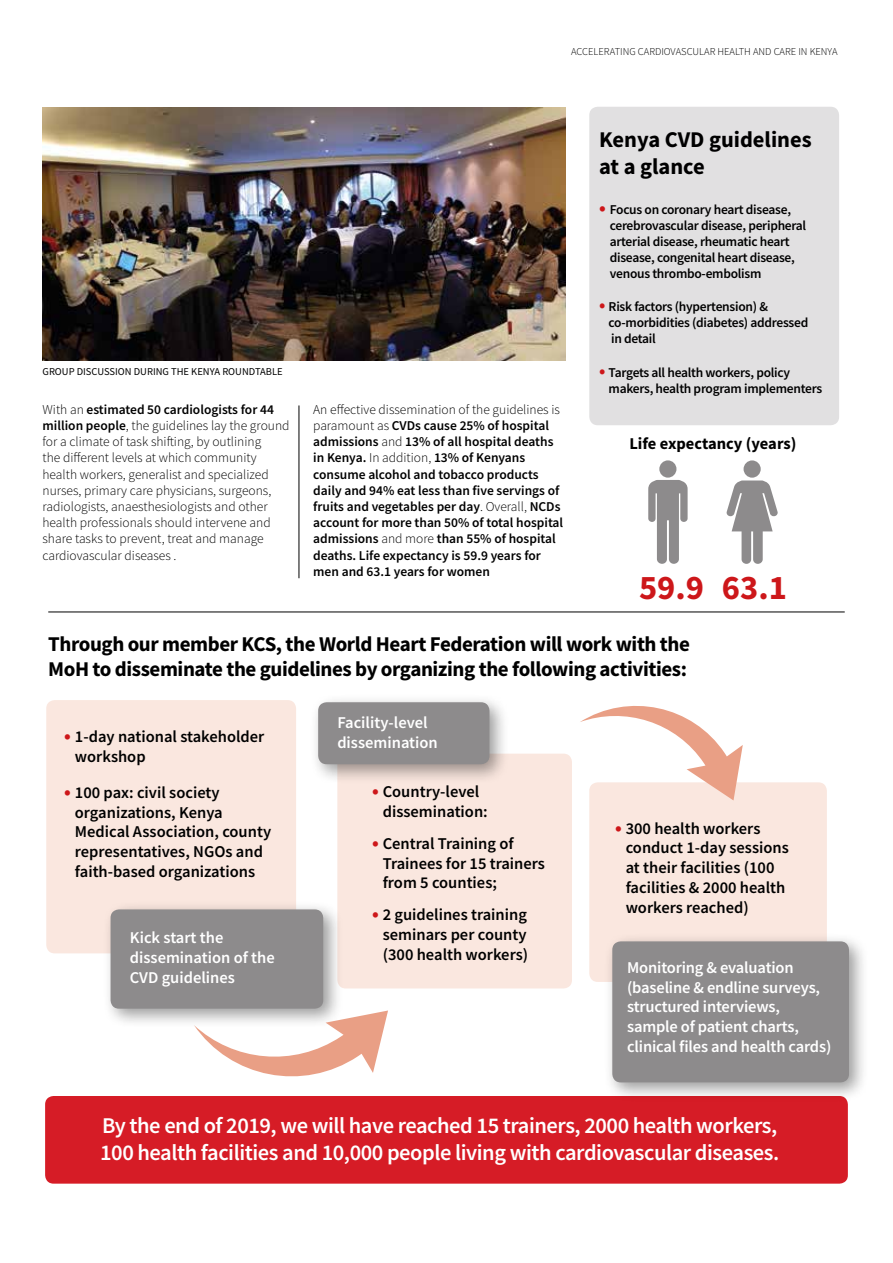
<style>
.page{position:relative;width:893px;height:1263px;background:#fff}
.page>*{position:absolute;margin:0;border:0;box-sizing:border-box;transform-origin:0 0}
.t1{font:700 34.5px "Source Sans Pro";color:#cd171a}
.t2{font:600 22.5px/27px "Source Sans Pro";letter-spacing:-.02em;color:#fff}
.t3{font:700 22.5px/27px "Source Sans Pro";color:#000}
.t4{font:700 21px/25.2px "Source Sans Pro";letter-spacing:-.02em;color:#000}
.t5{font:600 16.5px/19.8px "Source Sans Pro";color:#000}
.t6{font:600 16.5px/19.8px "Source Sans Pro";letter-spacing:-.01em;color:#fff}
.t7{font:700 16.5px "Source Sans Pro";color:#000}
.t8{font:600 13.5px/16.2px "Source Sans Pro";color:#000}
.t9{font:300 13.5px/16.2px "Source Sans Pro";color:#000}
.t10{font:600 13.5px/16.2px "Source Sans Pro";letter-spacing:-.02em;color:#000}
.t11{font:300 10.5px "Source Sans Pro";color:#000}
.t12{font:10.5px "Source Sans Pro";color:#000}
.s1{font-weight:600}
.s2{font-weight:300}
.s3{font-weight:700;font-size:19.5px;color:#cd171a}
.s4{font-size:19.5px;color:#cd171a}
</style>
<div class="page">
<div style="left:337px;top:754px;width:235px;height:234px;background:#fae7df;border-radius:9px"></div>
<div style="left:310px;top:694px;width:200px;height:91px;background:#000;opacity:.39"></div>
<div style="left:318px;top:702px;width:171px;height:62px;background:#8d8b8c;border-radius:9px"></div>
<div style="left:45px;top:1096px;width:803px;height:87px;background:#d61c26;border-radius:9px"></div>
<div style="left:589px;top:107px;width:250px;height:318px;background:#e1e0e1;border-radius:9px"></div>
<div style="left:46px;top:700px;width:250px;height:253px;background:#fae7df;border-radius:9px"></div>
<div style="left:589px;top:782px;width:238px;height:200px;background:#fae7df;border-radius:9px"></div>
<div style="left:102px;top:901px;width:242px;height:128px;background:#000;opacity:.39"></div>
<div style="left:111px;top:909px;width:212px;height:100px;background:#8d8b8c;border-radius:9px"></div>
<div style="left:604px;top:933px;width:265px;height:170px;background:#000;opacity:.39"></div>
<div style="left:612px;top:941px;width:237px;height:141px;background:#8d8b8c;border-radius:9px"></div>
<hr style="left:48px;top:612px;width:797px;height:1px;background:#000">
<img style="left:43px;top:107px;width:523px;height:253px">
<div style="left:659px;top:460px;width:17px;height:18px;background:#8d8b8c;border-radius:50%"></div>
<svg style="left:648px;top:480px;width:40px;height:84px"></svg>
<div style="left:744px;top:460px;width:17px;height:18px;background:#8d8b8c;border-radius:50%"></div>
<svg style="left:726px;top:480px;width:52px;height:84px"></svg>
<svg style="left:580px;top:706px;width:163px;height:94px"></svg>
<svg style="left:194px;top:1010px;width:194px;height:67px"></svg>
<hr style="left:299px;top:405px;width:1px;height:173px;background:#000">
<p class="t11" style="left:571px;top:45px;width:268px">ACCELERATING CARDIOVASCULAR HEALTH AND CARE IN KENYA</p>
<p class="t12" style="left:43px;top:364px;width:242px">GROUP DISCUSSION DURING THE KENYA ROUNDTABLE</p>
<p class="t9" style="left:43px;top:401px;width:249px">With an <span class="s1">estimated 50 cardiologists for 44 million people</span>, the guidelines lay the ground for a climate of task shifting, by outlining<br>the different levels at which community health workers, generalist and specialized nurses, primary care physicians, surgeons, radiologists, anaesthesiologists and other health professionals should intervene and share tasks to prevent, treat and manage cardiovascular diseases .</p>
<p class="t8" style="left:313px;top:401px;width:252px"><span class="s2">An effective dissemination of the guidelines is paramount as</span> CVDs cause 25% of hospital admissions <span class="s2">and</span> 13% of all hospital deaths in Kenya. <span class="s2">In addition,</span> 13% of Kenyans consume alcohol and tobacco products daily and 94% eat less than five servings of fruits and vegetables per day<span class="s2">. Overall,</span> NCDs account for more than 50% of total hospital admissions <span class="s2">and more</span> than 55% of hospital deaths. Life expectancy is 59.9 years for men and 63.1 years for women</p>
<h2 class="t3" style="left:599px;top:126px;width:214px">Kenya CVD guidelines at a glance</h2>
<p class="t10" style="left:610px;top:201px;width:198px;text-indent:-11px"><span class="s3">•</span> Focus on coronary heart disease, cerebrovascular disease, peripheral arterial disease, rheumatic heart disease, congenital heart disease, venous thrombo-embolism</p>
<p class="t10" style="left:609px;top:298px;width:201px;text-indent:-9px"><span class="s4">•</span> Risk factors (hypertension) &amp; co-morbidities (diabetes) addressed in detail</p>
<p class="t10" style="left:609px;top:364px;width:215px;text-indent:-9px"><span class="s4">•</span> Targets all health workers, policy makers, health program implementers</p>
<p class="t7" style="left:629px;top:433px;width:169px">Life expectancy (years)</p>
<h1 class="t1" style="left:639px;top:564px;width:149px">59.9 63.1</h1>
<h3 class="t4" style="left:48px;top:631px;width:643px">Through our member KCS, the World Heart Federation will work with the<br>MoH to disseminate the guidelines by organizing the following activities:</h3>
<p class="t5" style="left:75px;top:726px;width:191px;text-indent:-11px"><span class="s3">•</span> 1-day national stakeholder workshop</p>
<p class="t5" style="left:75px;top:782px;width:198px;text-indent:-11px"><span class="s3">•</span> 100 pax: civil society organizations, Kenya<br>Medical Association, county representatives, NGOs and faith-based organizations</p>
<p class="t6" style="left:130px;top:927px;width:146px">Kick start the dissemination of the<br>CVD guidelines</p>
<p class="t6" style="left:337px;top:712px;width:102px">Facility-level dissemination</p>
<p class="t5" style="left:383px;top:781px;width:107px;text-indent:-11px"><span class="s3">•</span> Country-level dissemination:</p>
<p class="t5" style="left:383px;top:833px;width:164px;text-indent:-11px"><span class="s3">•</span> Central Training of<br>Trainees for 15 trainers from 5 counties;</p>
<p class="t5" style="left:383px;top:905px;width:147px;text-align:justify;text-indent:-11px"><span class="s3">•</span> 2 guidelines training seminars per county (300 health workers)</p>
<p class="t5" style="left:626px;top:818px;width:165px;text-indent:-11px"><span class="s3">•</span> 300 health workers conduct 1-day sessions at their facilities (100 facilities &amp; 2000 health workers reached)</p>
<p class="t6" style="left:627px;top:957px;width:206px">Monitoring &amp; evaluation (baseline &amp; endline surveys, structured interviews, sample of patient charts, clinical files and health cards)</p>
<h2 class="t2" style="left:100px;top:1112px;width:681px">By the end of 2019, we will have reached 15 trainers, 2000 health workers,<br>100 health facilities and 10,000 people living with cardiovascular diseases.</h2>
</div>
